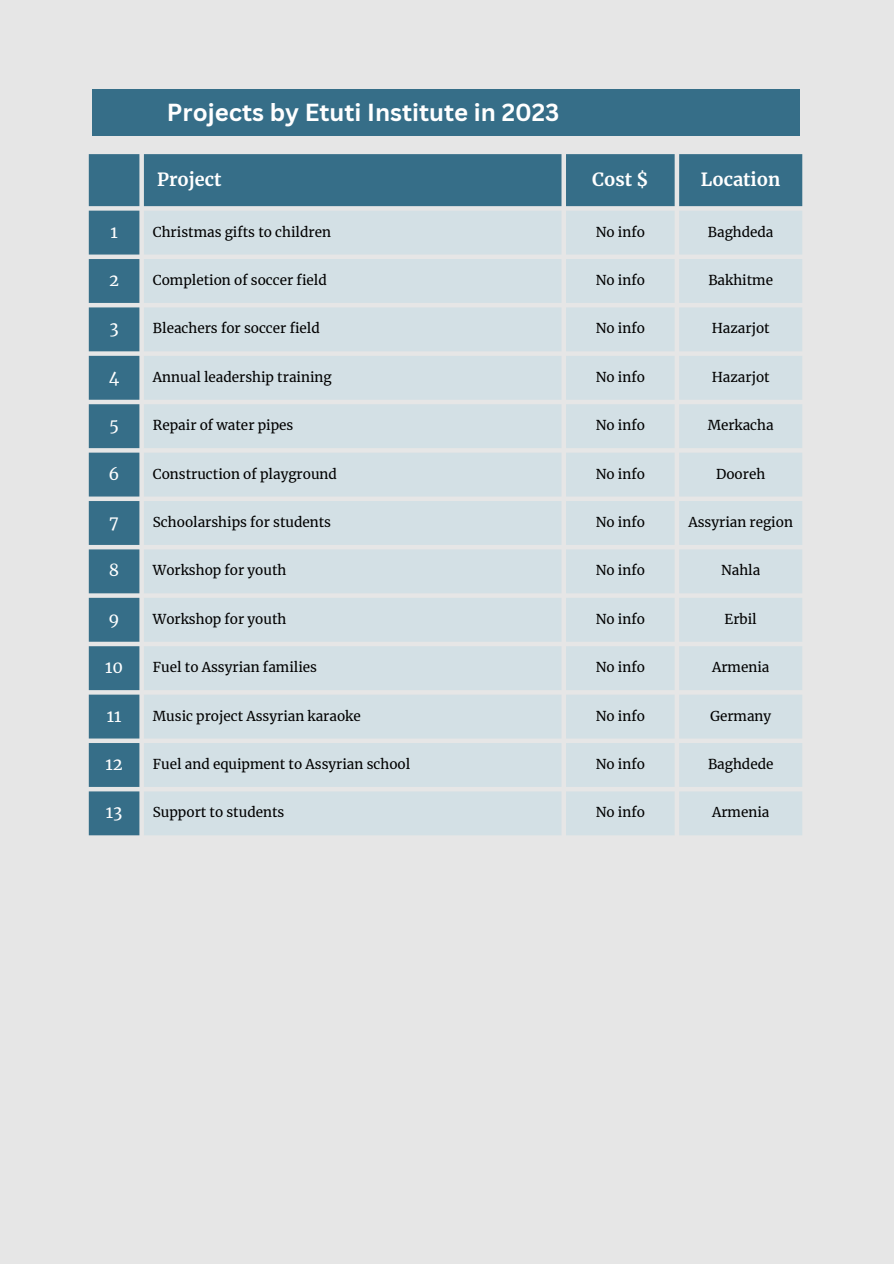
<style>
.page{position:relative;width:894px;height:1264px;background:#fff}
.page>*{position:absolute;margin:0;border:0;box-sizing:border-box;transform-origin:0 0}
.t1{font:700 24px "Canva Sans";color:#fff}
.t2{font:700 18px "Merriweather";color:#fff}
.t3{font:16.5px "Merriweather";color:#fff}
.t4{font:13.5px "Merriweather";color:#000}
</style>
<div class="page">
<div style="left:0;top:0;width:893px;height:1263px;background:#e6e6e6"></div>
<svg style="left:89px;top:154px;width:713px;height:681px;background:#4c7d94"></svg>
<svg style="left:144px;top:211px;width:658px;height:624px;background:#d4e0e5"></svg>
<div style="left:92px;top:89px;width:707px;height:47px;background:#366e88"></div>
<p class="t1" style="left:167px;top:95px;width:394px">Projects by Etuti Institute in 2023</p>
<h1 class="t2" style="left:157px;top:168px;width:66px">Project</h1>
<p class="t2" style="left:592px;top:168px;width:58px">Cost $</p>
<p class="t2" style="left:700px;top:168px;width:81px">Location</p>
<p class="t3" style="left:110px;top:221px;width:9px">1</p>
<p class="t4" style="left:153px;top:223px;width:179px">Christmas gifts to children</p>
<p class="t4" style="left:595px;top:223px;width:51px">No info</p>
<p class="t4" style="left:707px;top:223px;width:67px">Baghdeda</p>
<p class="t3" style="left:109px;top:270px;width:11px">2</p>
<p class="t4" style="left:153px;top:272px;width:175px">Completion of soccer field</p>
<p class="t4" style="left:595px;top:272px;width:51px">No info</p>
<p class="t4" style="left:708px;top:272px;width:66px">Bakhitme</p>
<p class="t3" style="left:109px;top:318px;width:11px">3</p>
<p class="t4" style="left:153px;top:320px;width:168px">Bleachers for soccer field</p>
<p class="t4" style="left:595px;top:320px;width:51px">No info</p>
<p class="t4" style="left:711px;top:320px;width:59px">Hazarjot</p>
<p class="t3" style="left:109px;top:366px;width:12px">4</p>
<p class="t4" style="left:153px;top:368px;width:180px">Annual leadership training</p>
<p class="t4" style="left:595px;top:368px;width:51px">No info</p>
<p class="t4" style="left:711px;top:368px;width:59px">Hazarjot</p>
<p class="t3" style="left:109px;top:415px;width:11px">5</p>
<p class="t4" style="left:153px;top:417px;width:142px">Repair of water pipes</p>
<p class="t4" style="left:595px;top:417px;width:51px">No info</p>
<p class="t4" style="left:707px;top:417px;width:67px">Merkacha</p>
<p class="t3" style="left:109px;top:463px;width:12px">6</p>
<p class="t4" style="left:153px;top:465px;width:185px">Construction of playground</p>
<p class="t4" style="left:595px;top:465px;width:51px">No info</p>
<p class="t4" style="left:716px;top:465px;width:51px">Dooreh</p>
<p class="t3" style="left:109px;top:512px;width:11px">7</p>
<p class="t4" style="left:153px;top:513px;width:180px">Schoolarships for students</p>
<p class="t4" style="left:595px;top:513px;width:51px">No info</p>
<p class="t4" style="left:688px;top:513px;width:106px">Assyrian region</p>
<p class="t3" style="left:109px;top:560px;width:12px">8</p>
<p class="t4" style="left:153px;top:562px;width:135px">Workshop for youth</p>
<p class="t4" style="left:595px;top:562px;width:51px">No info</p>
<p class="t4" style="left:720px;top:562px;width:41px">Nahla</p>
<p class="t3" style="left:109px;top:608px;width:12px">9</p>
<p class="t4" style="left:153px;top:610px;width:135px">Workshop for youth</p>
<p class="t4" style="left:595px;top:610px;width:51px">No info</p>
<p class="t4" style="left:724px;top:610px;width:34px">Erbil</p>
<p class="t3" style="left:105px;top:657px;width:19px">10</p>
<p class="t4" style="left:153px;top:659px;width:165px">Fuel to Assyrian families</p>
<p class="t4" style="left:595px;top:659px;width:51px">No info</p>
<p class="t4" style="left:711px;top:659px;width:59px">Armenia</p>
<p class="t3" style="left:107px;top:705px;width:16px">11</p>
<p class="t4" style="left:153px;top:707px;width:209px">Music project Assyrian karaoke</p>
<p class="t4" style="left:595px;top:707px;width:51px">No info</p>
<p class="t4" style="left:709px;top:707px;width:63px">Germany</p>
<p class="t3" style="left:105px;top:753px;width:19px">12</p>
<p class="t4" style="left:153px;top:755px;width:259px">Fuel and equipment to Assyrian school</p>
<p class="t4" style="left:595px;top:755px;width:51px">No info</p>
<p class="t4" style="left:707px;top:755px;width:67px">Baghdede</p>
<p class="t3" style="left:106px;top:802px;width:18px">13</p>
<p class="t4" style="left:153px;top:804px;width:133px">Support to students</p>
<p class="t4" style="left:595px;top:804px;width:51px">No info</p>
<p class="t4" style="left:711px;top:804px;width:59px">Armenia</p>
</div>
